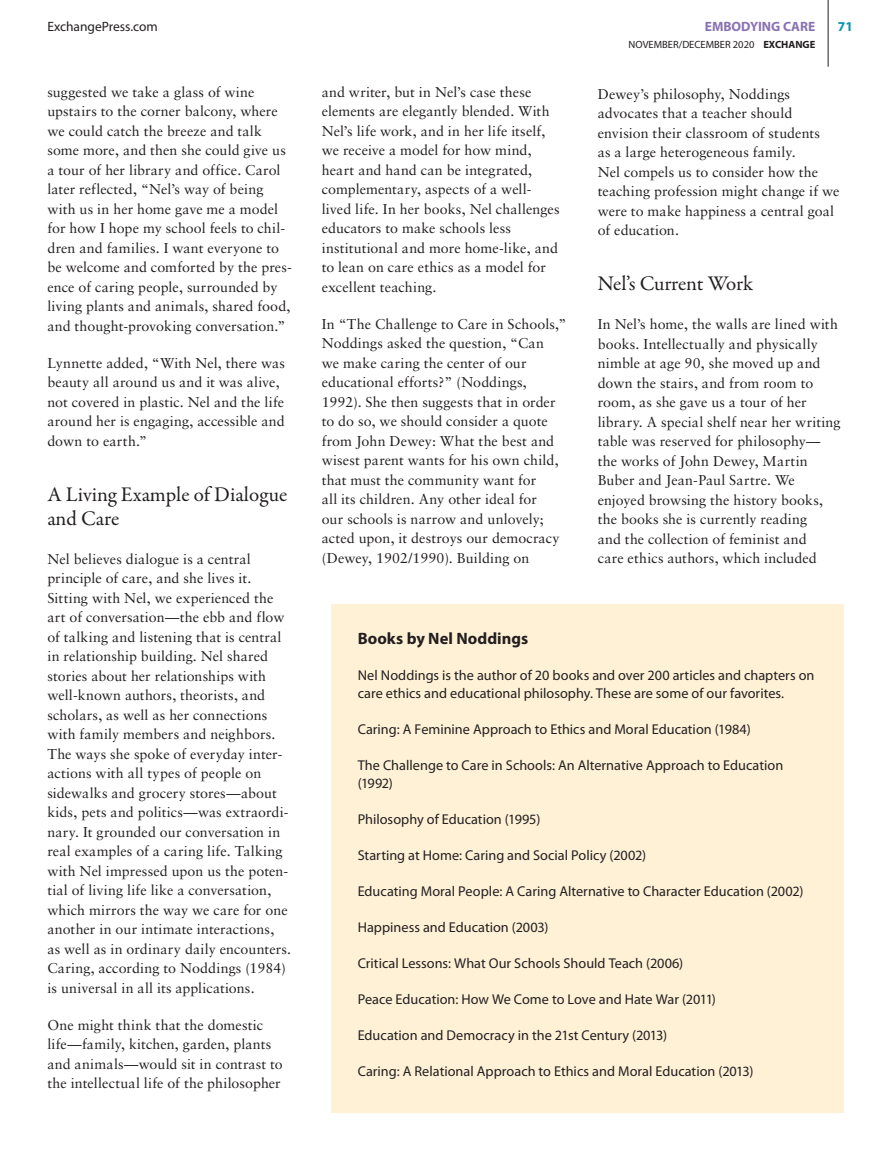
<style>
.page{position:relative;width:891px;height:1161px;background:#fff}
.page>*{position:absolute;margin:0;border:0;box-sizing:border-box;transform-origin:0 0}
.t1{font:21px/24px "Garamond Premr Pro";letter-spacing:-.005em;color:#231f20}
.t2{font:700 16.5px "Myriad Pro";color:#231f20}
.t3{font:14.25px/19.5px "Sabon LT Pro";letter-spacing:.005em;color:#231f20}
.t4{font:14.25px/18px "Myriad Pro";color:#231f20}
.t5{font:13.5px "Myriad Pro";color:#231f20}
.t6{font:700 13.5px "Myriad Pro";color:#8972b3}
.t7{font:700 13.5px "Myriad Pro";color:#0093b4}
.t8{font:10.5px "Myriad Pro";color:#231f20}
.s1{font-weight:700}
</style>
<div class="page">
<div style="left:331px;top:605px;width:513px;height:508px;background:#fef1d6"></div>
<hr style="left:828px;top:0;width:1px;height:67px;background:#231f20">
<p class="t5" style="left:47px;top:18px;width:112px">ExchangePress.com</p>
<p class="t6" style="left:705px;top:18px;width:112px">EMBODYING CARE</p>
<p class="t7" style="left:838px;top:18px;width:16px">71</p>
<p class="t8" style="left:629px;top:38px;width:188px">NOVEMBER/DECEMBER 2020 <span class="s1">EXCHANGE</span></p>
<p class="t3" style="left:47px;top:82px;width:246px">suggested we take a glass of wine upstairs to the corner balcony, where we could catch the breeze and talk some more, and then she could give us a tour of her library and office. Carol later reflected, “Nel’s way of being with us in her home gave me a model for how I hope my school feels to chil&shy;dren and families. I want everyone to be welcome and comforted by the pres&shy;ence of caring people, surrounded by living plants and animals, shared food, and thought-provoking conversation.”</p>
<p class="t3" style="left:47px;top:353px;width:239px">Lynnette added, “With Nel, there was beauty all around us and it was alive, not covered in plastic. Nel and the life around her is engaging, accessible and down to earth.”</p>
<h1 class="t1" style="left:47px;top:483px;width:242px">A Living Example of Dialogue and Care</h1>
<p class="t3" style="left:47px;top:549px;width:245px">Nel believes dialogue is a central principle of care, and she lives it.<br>Sitting with Nel, we experienced the art of conversation—the ebb and flow of talking and listening that is central in relationship building. Nel shared stories about her relationships with well-known authors, theorists, and scholars, as well as her connections with family members and neighbors.<br>The ways she spoke of everyday inter&shy;actions with all types of people on sidewalks and grocery stores—about kids, pets and politics—was extraordi&shy;nary. It grounded our conversation in real examples of a caring life. Talking with Nel impressed upon us the poten&shy;tial of living life like a conversation, which mirrors the way we care for one another in our intimate interactions,<br>as well as in ordinary daily encounters.<br>Caring, according to Noddings (1984) is universal in all its applications.</p>
<p class="t3" style="left:47px;top:1015px;width:237px">One might think that the domestic life—family, kitchen, garden, plants and animals—would sit in contrast to the intellectual life of the philosopher</p>
<p class="t3" style="left:322px;top:82px;width:239px">and writer, but in Nel’s case these elements are elegantly blended. With Nel’s life work, and in her life itself, we receive a model for how mind, heart and hand can be integrated, complementary, aspects of a well&shy;lived life. In her books, Nel challenges educators to make schools less institutional and more home-like, and to lean on care ethics as a model for excellent teaching.</p>
<p class="t3" style="left:322px;top:314px;width:246px">In “The Challenge to Care in Schools,” Noddings asked the question, “Can<br>we make caring the center of our educational efforts?” (Noddings, 1992). She then suggests that in order to do so, we should consider a quote from John Dewey: What the best and wisest parent wants for his own child, that must the community want for<br>all its children. Any other ideal for<br>our schools is narrow and unlovely; acted upon, it destroys our democracy (Dewey, 1902/1990). Building on</p>
<p class="t3" style="left:598px;top:84px;width:243px">Dewey’s philosophy, Noddings advocates that a teacher should envision their classroom of students<br>as a large heterogeneous family.<br>Nel compels us to consider how the teaching profession might change if we were to make happiness a central goal of education.</p>
<h1 class="t1" style="left:598px;top:272px;width:157px">Nel’s Current Work</h1>
<p class="t3" style="left:598px;top:314px;width:244px">In Nel’s home, the walls are lined with books. Intellectually and physically nimble at age 90, she moved up and down the stairs, and from room to room, as she gave us a tour of her library. A special shelf near her writing table was reserved for philosophy— the works of John Dewey, Martin Buber and Jean-Paul Sartre. We enjoyed browsing the history books, the books she is currently reading<br>and the collection of feminist and<br>care ethics authors, which included</p>
<p class="t2" style="left:358px;top:628px;width:172px">Books by Nel Noddings</p>
<p class="t4" style="left:358px;top:666px;width:458px">Nel Noddings is the author of 20 books and over 200 articles and chapters on care ethics and educational philosophy. These are some of our favorites.</p>
<p class="t4" style="left:358px;top:720px;width:394px">Caring: A Feminine Approach to Ethics and Moral Education (1984)</p>
<p class="t4" style="left:358px;top:756px;width:427px">The Challenge to Care in Schools: An Alternative Approach to Education (1992)</p>
<p class="t4" style="left:358px;top:810px;width:184px">Philosophy of Education (1995)</p>
<p class="t4" style="left:358px;top:846px;width:290px">Starting at Home: Caring and Social Policy (2002)</p>
<p class="t4" style="left:358px;top:882px;width:447px">Educating Moral People: A Caring Alternative to Character Education (2002)</p>
<p class="t4" style="left:358px;top:918px;width:192px">Happiness and Education (2003)</p>
<p class="t4" style="left:358px;top:954px;width:327px">Critical Lessons: What Our Schools Should Teach (2006)</p>
<p class="t4" style="left:358px;top:990px;width:360px">Peace Education: How We Come to Love and Hate War (2011)</p>
<p class="t4" style="left:358px;top:1026px;width:311px">Education and Democracy in the 21st Century (2013)</p>
<p class="t4" style="left:358px;top:1062px;width:397px">Caring: A Relational Approach to Ethics and Moral Education (2013)</p>
</div>
